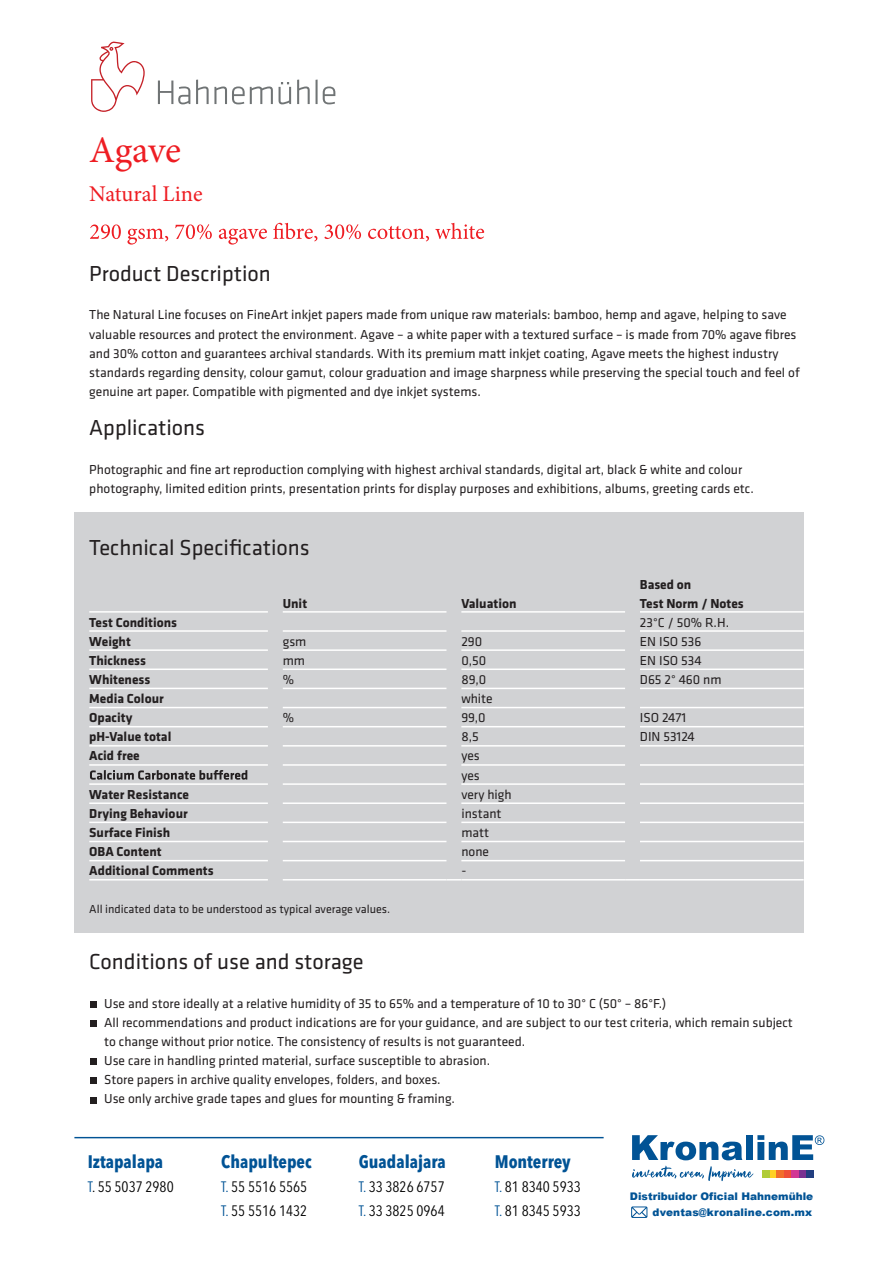
<style>
.page{position:relative;width:893px;height:1263px;background:#fff}
.page>*{position:absolute;margin:0;border:0;box-sizing:border-box;transform-origin:0 0}
.t1{font:37.5px "Minion Pro";letter-spacing:-.01em;color:#ee1d23}
.t2{font:22.5px "Klavika";color:#231f20}
.t3{font:22.5px "Minion Pro";color:#ee1d23}
.t4{font:700 condensed 18px "Avenir Next LT Pro";color:#015395}
.t5{font:condensed 15px/24px "Avenir Next LT Pro";color:#000001}
.t6{font:13.5px/19.2px "Klavika";color:#231f20}
.t7{font:700 13.5px/19.2px "Klavika";color:#231f20}
.t8{font:12px "Klavika";color:#231f20}
.t9{font:900 10.5px/16.2px "Arial";color:#015395;text-align:right}
.s1{color:#015395}
</style>
<div class="page">
<svg style="left:158px;top:80px;width:177px;height:24px"></svg>
<svg style="left:91px;top:42px;width:54px;height:70px"></svg>
<div style="left:74px;top:512px;width:730px;height:421px;background:#d1d2d4"></div>
<svg style="left:90px;top:223px;width:394px;height:22px"></svg>
<hr style="left:640px;top:611px;width:164px;height:2px;background:#fff">
<hr style="left:640px;top:630px;width:164px;height:2px;background:#fff">
<hr style="left:640px;top:649px;width:164px;height:2px;background:#fff">
<hr style="left:640px;top:668px;width:164px;height:2px;background:#fff">
<hr style="left:640px;top:688px;width:164px;height:1px;background:#fff">
<hr style="left:640px;top:707px;width:164px;height:1px;background:#fff">
<hr style="left:640px;top:726px;width:164px;height:1px;background:#fff">
<hr style="left:640px;top:745px;width:164px;height:1px;background:#fff">
<hr style="left:640px;top:764px;width:164px;height:2px;background:#fff">
<hr style="left:640px;top:783px;width:164px;height:2px;background:#fff">
<hr style="left:640px;top:802px;width:164px;height:2px;background:#fff">
<hr style="left:640px;top:822px;width:164px;height:1px;background:#fff">
<hr style="left:640px;top:841px;width:164px;height:1px;background:#fff">
<hr style="left:461px;top:611px;width:164px;height:2px;background:#fff">
<hr style="left:461px;top:630px;width:164px;height:2px;background:#fff">
<hr style="left:461px;top:649px;width:164px;height:2px;background:#fff">
<hr style="left:461px;top:668px;width:164px;height:2px;background:#fff">
<hr style="left:461px;top:688px;width:164px;height:1px;background:#fff">
<hr style="left:461px;top:707px;width:164px;height:1px;background:#fff">
<hr style="left:461px;top:726px;width:164px;height:1px;background:#fff">
<hr style="left:461px;top:745px;width:164px;height:1px;background:#fff">
<hr style="left:461px;top:764px;width:164px;height:2px;background:#fff">
<hr style="left:461px;top:783px;width:164px;height:2px;background:#fff">
<hr style="left:461px;top:802px;width:164px;height:2px;background:#fff">
<hr style="left:461px;top:822px;width:164px;height:1px;background:#fff">
<hr style="left:461px;top:841px;width:164px;height:1px;background:#fff">
<hr style="left:283px;top:611px;width:163px;height:2px;background:#fff">
<hr style="left:283px;top:630px;width:163px;height:2px;background:#fff">
<hr style="left:283px;top:649px;width:163px;height:2px;background:#fff">
<hr style="left:283px;top:668px;width:163px;height:2px;background:#fff">
<hr style="left:283px;top:688px;width:163px;height:1px;background:#fff">
<hr style="left:283px;top:707px;width:163px;height:1px;background:#fff">
<hr style="left:283px;top:726px;width:163px;height:1px;background:#fff">
<hr style="left:283px;top:745px;width:163px;height:1px;background:#fff">
<hr style="left:283px;top:764px;width:163px;height:2px;background:#fff">
<hr style="left:283px;top:783px;width:163px;height:2px;background:#fff">
<hr style="left:283px;top:802px;width:163px;height:2px;background:#fff">
<hr style="left:283px;top:822px;width:163px;height:1px;background:#fff">
<hr style="left:283px;top:841px;width:163px;height:1px;background:#fff">
<hr style="left:283px;top:860px;width:163px;height:1px;background:#fff">
<hr style="left:461px;top:860px;width:164px;height:1px;background:#fff">
<hr style="left:640px;top:860px;width:164px;height:1px;background:#fff">
<hr style="left:283px;top:879px;width:163px;height:1px;background:#fff">
<svg style="left:446px;top:879px;width:15px;height:1px"></svg>
<hr style="left:461px;top:879px;width:164px;height:1px;background:#fff">
<svg style="left:625px;top:879px;width:15px;height:1px"></svg>
<hr style="left:640px;top:879px;width:164px;height:1px;background:#fff">
<hr style="left:89px;top:611px;width:179px;height:2px;background:#fff">
<hr style="left:89px;top:630px;width:179px;height:2px;background:#fff">
<hr style="left:89px;top:649px;width:179px;height:2px;background:#fff">
<hr style="left:89px;top:668px;width:179px;height:2px;background:#fff">
<hr style="left:89px;top:688px;width:179px;height:1px;background:#fff">
<hr style="left:89px;top:707px;width:179px;height:1px;background:#fff">
<hr style="left:89px;top:726px;width:179px;height:1px;background:#fff">
<hr style="left:89px;top:745px;width:179px;height:1px;background:#fff">
<hr style="left:89px;top:764px;width:179px;height:2px;background:#fff">
<hr style="left:89px;top:783px;width:179px;height:2px;background:#fff">
<hr style="left:89px;top:802px;width:179px;height:2px;background:#fff">
<hr style="left:89px;top:822px;width:179px;height:1px;background:#fff">
<hr style="left:89px;top:841px;width:179px;height:1px;background:#fff">
<hr style="left:89px;top:860px;width:179px;height:1px;background:#fff">
<hr style="left:89px;top:879px;width:179px;height:1px;background:#fff">
<svg style="left:90px;top:770px;width:157px;height:10px"></svg>
<div style="left:91px;top:1001px;width:6px;height:7px;background:#231f20"></div>
<div style="left:91px;top:1020px;width:6px;height:7px;background:#231f20"></div>
<div style="left:91px;top:1058px;width:6px;height:7px;background:#231f20"></div>
<svg style="left:91px;top:1078px;width:6px;height:6px"></svg>
<svg style="left:91px;top:1097px;width:6px;height:6px"></svg>
<hr style="left:74px;top:1137px;width:530px;height:1px;background:#015395">
<svg style="left:632px;top:1135px;width:192px;height:46px"></svg>
<svg style="left:631px;top:1206px;width:16px;height:12px"></svg>
<h1 class="t1" style="left:89px;top:125px;width:93px">Agave</h1>
<h2 class="t3" style="left:89px;top:178px;width:115px">Natural Line</h2>
<h2 class="t2" style="left:89px;top:261px;width:183px">Product Description</h2>
<p class="t6" style="left:89px;top:306px;width:712px">The Natural Line focuses on FineArt inkjet papers made from unique raw materials: bamboo, hemp and agave, helping to save valuable resources and protect the environment. Agave – a white paper with a textured surface – is made from 70% agave fibres and 30% cotton and guarantees archival standards. With its premium matt inkjet coating, Agave meets the highest industry standards regarding density, colour gamut, colour graduation and image sharpness while preserving the special touch and feel of genuine art paper. Compatible with pigmented and dye inkjet systems.</p>
<h2 class="t2" style="left:89px;top:416px;width:117px">Applications</h2>
<p class="t6" style="left:89px;top:460px;width:666px">Photographic and fine art reproduction complying with highest archival standards, digital art, black &amp; white and colour photography, limited edition prints, presentation prints for display purposes and exhibitions, albums, greeting cards etc.</p>
<h2 class="t2" style="left:89px;top:535px;width:222px">Technical Specifications</h2>
<p class="t7" style="left:283px;top:594px;width:26px">Unit</p>
<p class="t7" style="left:461px;top:594px;width:57px">Valuation</p>
<p class="t7" style="left:640px;top:575px;width:105px">Based on<br>Test Norm / Notes</p>
<p class="t7" style="left:89px;top:613px;width:89px">Test Conditions</p>
<p class="t6" style="left:640px;top:613px;width:91px">23°C / 50% R.H.</p>
<p class="t7" style="left:89px;top:632px;width:43px">Weight</p>
<p class="t6" style="left:283px;top:632px;width:25px">gsm</p>
<p class="t6" style="left:461px;top:632px;width:22px">290</p>
<p class="t6" style="left:640px;top:632px;width:63px">EN ISO 536</p>
<p class="t7" style="left:89px;top:651px;width:58px">Thickness</p>
<p class="t6" style="left:283px;top:651px;width:24px">mm</p>
<p class="t6" style="left:461px;top:651px;width:27px">0,50</p>
<p class="t6" style="left:640px;top:651px;width:63px">EN ISO 534</p>
<p class="t7" style="left:89px;top:670px;width:63px">Whiteness</p>
<p class="t6" style="left:283px;top:670px;width:13px">%</p>
<p class="t6" style="left:461px;top:670px;width:26px">89,0</p>
<p class="t6" style="left:640px;top:670px;width:83px">D65 2° 460 nm</p>
<p class="t7" style="left:89px;top:689px;width:76px">Media Colour</p>
<p class="t6" style="left:461px;top:689px;width:33px">white</p>
<p class="t7" style="left:89px;top:708px;width:45px">Opacity</p>
<p class="t6" style="left:283px;top:708px;width:13px">%</p>
<p class="t6" style="left:461px;top:708px;width:26px">99,0</p>
<p class="t6" style="left:640px;top:708px;width:48px">ISO 2471</p>
<p class="t7" style="left:89px;top:727px;width:84px">pH-Value total</p>
<p class="t6" style="left:461px;top:727px;width:19px">8,5</p>
<p class="t6" style="left:640px;top:727px;width:56px">DIN 53124</p>
<p class="t7" style="left:89px;top:747px;width:52px">Acid free</p>
<p class="t6" style="left:461px;top:747px;width:20px">yes yes</p>
<p class="t7" style="left:89px;top:785px;width:101px">Water Resistance</p>
<p class="t6" style="left:461px;top:785px;width:52px">very high</p>
<p class="t7" style="left:89px;top:804px;width:100px">Drying Behaviour</p>
<p class="t6" style="left:461px;top:804px;width:42px">instant</p>
<p class="t7" style="left:89px;top:823px;width:82px">Surface Finish</p>
<p class="t6" style="left:461px;top:823px;width:29px">matt</p>
<p class="t7" style="left:89px;top:842px;width:74px">OBA Content</p>
<p class="t6" style="left:461px;top:842px;width:29px">none</p>
<p class="t7" style="left:89px;top:861px;width:126px">Additional Comments</p>
<p class="t6" style="left:461px;top:861px;width:6px">-</p>
<p class="t8" style="left:89px;top:903px;width:302px">All indicated data to be understood as typical average values.</p>
<h2 class="t2" style="left:89px;top:950px;width:276px">Conditions of use and storage</h2>
<p class="t6" style="left:104px;top:994px;width:690px">Use and store ideally at a relative humidity of 35 to 65% and a temperature of 10 to 30° C (50° – 86°F.)<br>All recommendations and product indications are for your guidance, and are subject to our test criteria, which remain subject to change without prior notice. The consistency of results is not guaranteed.<br>Use care in handling printed material, surface susceptible to abrasion.<br>Store papers in archive quality envelopes, folders, and boxes.<br>Use only archive grade tapes and glues for mounting &amp; framing.</p>
<h3 class="t4" style="left:88px;top:1150px;width:77px">Iztapalapa</h3>
<p class="t5" style="left:88px;top:1174px;width:88px"><span class="s1">T</span>. 55 5037 2980</p>
<h3 class="t4" style="left:221px;top:1150px;width:92px">Chapultepec</h3>
<p class="t5" style="left:221px;top:1174px;width:88px"><span class="s1">T.</span> 55 5516 5565<br><span class="s1">T.</span> 55 5516 1432</p>
<h3 class="t4" style="left:359px;top:1150px;width:89px">Guadalajara</h3>
<p class="t5" style="left:359px;top:1174px;width:88px"><span class="s1">T.</span> 33 3826 6757<br><span class="s1">T.</span> 33 3825 0964</p>
<h3 class="t4" style="left:495px;top:1150px;width:78px">Monterrey</h3>
<p class="t5" style="left:495px;top:1174px;width:88px"><span class="s1">T.</span> 81 8340 5933<br><span class="s1">T.</span> 81 8345 5933</p>
<p class="t9" style="left:630px;top:1187px;width:185px">Distribuidor Oficial Hahnemühle dventas@kronaline.com.mx</p>
</div>
